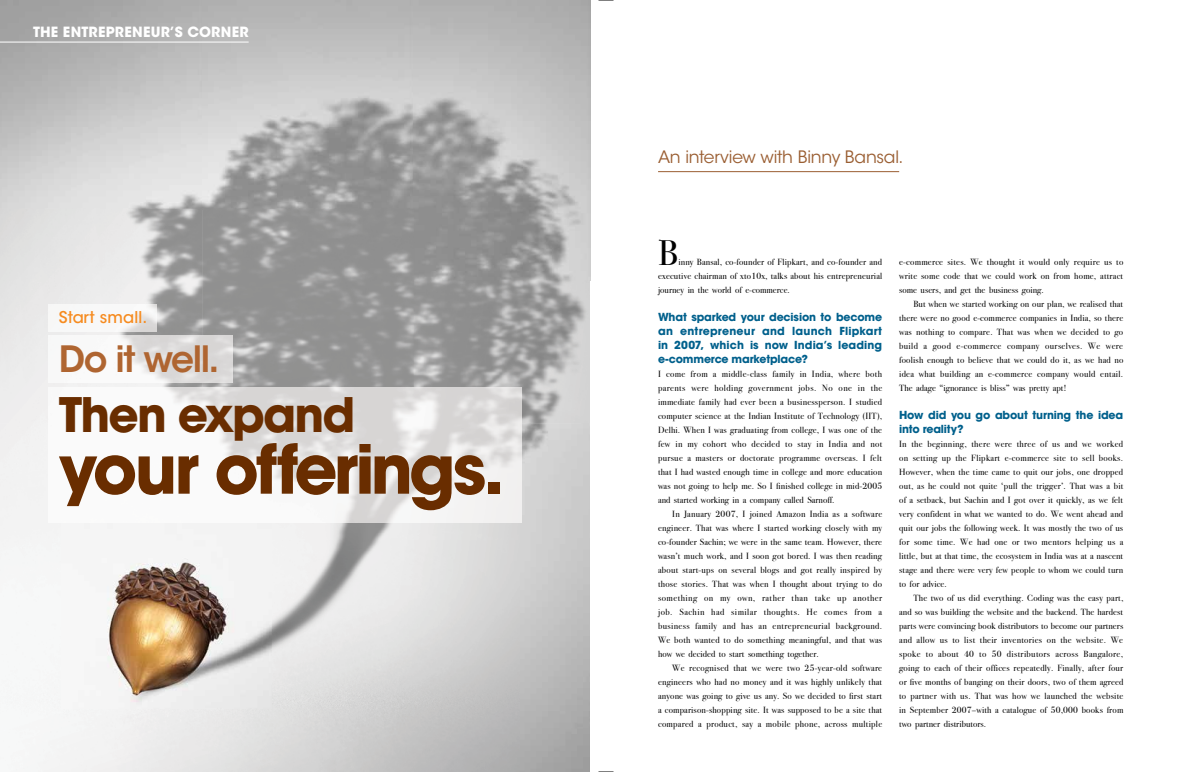
<style>
.page{position:relative;width:1180px;height:772px;background:#fff}
.page>*{position:absolute;margin:0;border:0;box-sizing:border-box;transform-origin:0 0}
.t1{font:700 67.1px "ITC Avant Garde Std";letter-spacing:-.04em;color:#692d00}
.t2{font:700 47.2px "ITC Avant Garde Std";letter-spacing:-.04em;color:#692d00}
.t3{font:600 36px "ITC Avant Garde Std";letter-spacing:-.04em;color:#af6531}
.t4{font:36px "Bodoni Svty Two ITCTT Book";color:#000}
.t5{font:17px "ITC Avant Garde Std";letter-spacing:-.015em;color:#9a5e32}
.t6{font:500 16.1px "ITC Avant Garde Std";letter-spacing:.01em;color:#f68b1f}
.t7{font:700 14px "ITC Avant Garde Std";letter-spacing:.02em;color:#fff}
.t8{font:700 11px/14px "ITC Avant Garde Std";letter-spacing:-.015em;color:#00608c;text-align:justify}
.t9{font:9px/14px "Bodoni Svty Two ITCTT Book";letter-spacing:.005em;color:#000;text-align:justify}
</style>
<div class="page">
<hr style="left:658px;top:171px;width:241px;height:1px;background:#9a5e32">
<svg style="left:566px;top:771px;width:15px;height:1px"></svg>
<img style="left:0;top:0;width:414px;height:209px">
<img style="left:414px;top:0;width:176px;height:423px">
<img style="left:0;top:209px;width:202px;height:214px">
<img style="left:202px;top:209px;width:212px;height:178px">
<img style="left:61px;top:522px;width:459px;height:249px">
<hr style="left:0;top:42px;width:248px;height:1px;background:#fff">
<img style="left:49px;top:304px;width:107px;height:27px">
<img style="left:49px;top:335px;width:183px;height:47px">
<img style="left:49px;top:387px;width:473px;height:135px">
<svg style="left:598px;top:0;width:15px;height:1px"></svg>
<svg style="left:598px;top:771px;width:15px;height:1px"></svg>
<h3 class="t7" style="left:33px;top:23px;width:217px">THE ENTREPRENEUR’S CORNER</h3>
<h3 class="t6" style="left:59px;top:307px;width:90px">Start small.</h3>
<h3 class="t3" style="left:59px;top:335px;width:162px">Do it well.</h3>
<h2 class="t2" style="left:59px;top:383px;width:298px">Then expand</h2>
<h1 class="t1" style="left:59px;top:425px;width:447px">your offerings.</h1>
<h3 class="t5" style="left:658px;top:146px;width:247px">An interview with Binny Bansal.</h3>
<h3 class="t4" style="left:658px;top:222px;width:22px">B</h3>
<p class="t9" style="left:658px;top:253px;width:226px;text-indent:20px">inny Bansal, co-founder of Flipkart, and co-founder and executive chairman of xto10x, talks about his entrepreneurial journey in the world of e-commerce.</p>
<p class="t8" style="left:658px;top:309px;width:225px">What sparked your decision to become an entrepreneur and launch Flipkart in 2007, which is now India’s leading e-commerce marketplace?</p>
<p class="t9" style="left:658px;top:365px;width:226px">I come from a middle-class family in India, where both parents were holding government jobs. No one in the immediate family had ever been a businessperson. I studied computer science at the Indian Institute of Technology (IIT), Delhi. When I was graduating from college, I was one of the few in my cohort who decided to stay in India and not pursue a masters or doctorate programme overseas. I felt that I had wasted enough time in college and more education was not going to help me. So I finished college in mid-2005 and started working in a company called Sarnoff.</p>
<p class="t9" style="left:658px;top:505px;width:226px;text-indent:14px">In January 2007, I joined Amazon India as a software engineer. That was where I started working closely with my co-founder Sachin; we were in the same team. However, there wasn’t much work, and I soon got bored. I was then reading about start-ups on several blogs and got really inspired by those stories. That was when I thought about trying to do something on my own, rather than take up another job. Sachin had similar thoughts. He comes from a business family and has an entrepreneurial background.<br>We both wanted to do something meaningful, and that was how we decided to start something together.</p>
<p class="t9" style="left:658px;top:659px;width:226px;text-indent:14px">We recognised that we were two 25-year-old software engineers who had no money and it was highly unlikely that anyone was going to give us any. So we decided to first start a comparison-shopping site. It was supposed to be a site that compared a product, say a mobile phone, across multiple</p>
<p class="t9" style="left:899px;top:253px;width:226px">e-commerce sites. We thought it would only require us to write some code that we could work on from home, attract some users, and get the business going.</p>
<p class="t9" style="left:899px;top:295px;width:226px;text-indent:14px">But when we started working on our plan, we realised that there were no good e-commerce companies in India, so there was nothing to compare. That was when we decided to go build a good e-commerce company ourselves. We were foolish enough to believe that we could do it, as we had no idea what building an e-commerce company would entail.<br>The adage “ignorance is bliss” was pretty apt!</p>
<p class="t8" style="left:899px;top:407px;width:225px">How did you go about turning the idea into reality?</p>
<p class="t9" style="left:899px;top:435px;width:226px">In the beginning, there were three of us and we worked on setting up the Flipkart e-commerce site to sell books.<br>However, when the time came to quit our jobs, one dropped out, as he could not quite ‘pull the trigger’. That was a bit of a setback, but Sachin and I got over it quickly, as we felt very confident in what we wanted to do. We went ahead and quit our jobs the following week. It was mostly the two of us for some time. We had one or two mentors helping us a little, but at that time, the ecosystem in India was at a nascent stage and there were very few people to whom we could turn to for advice.</p>
<p class="t9" style="left:899px;top:589px;width:226px;text-indent:14px">The two of us did everything. Coding was the easy part, and so was building the website and the backend. The hardest parts were convincing book distributors to become our partners and allow us to list their inventories on the website. We spoke to about 40 to 50 distributors across Bangalore, going to each of their offices repeatedly. Finally, after four or five months of banging on their doors, two of them agreed to partner with us. That was how we launched the website in September 2007–with a catalogue of 50,000 books from two partner distributors.</p>
</div>
